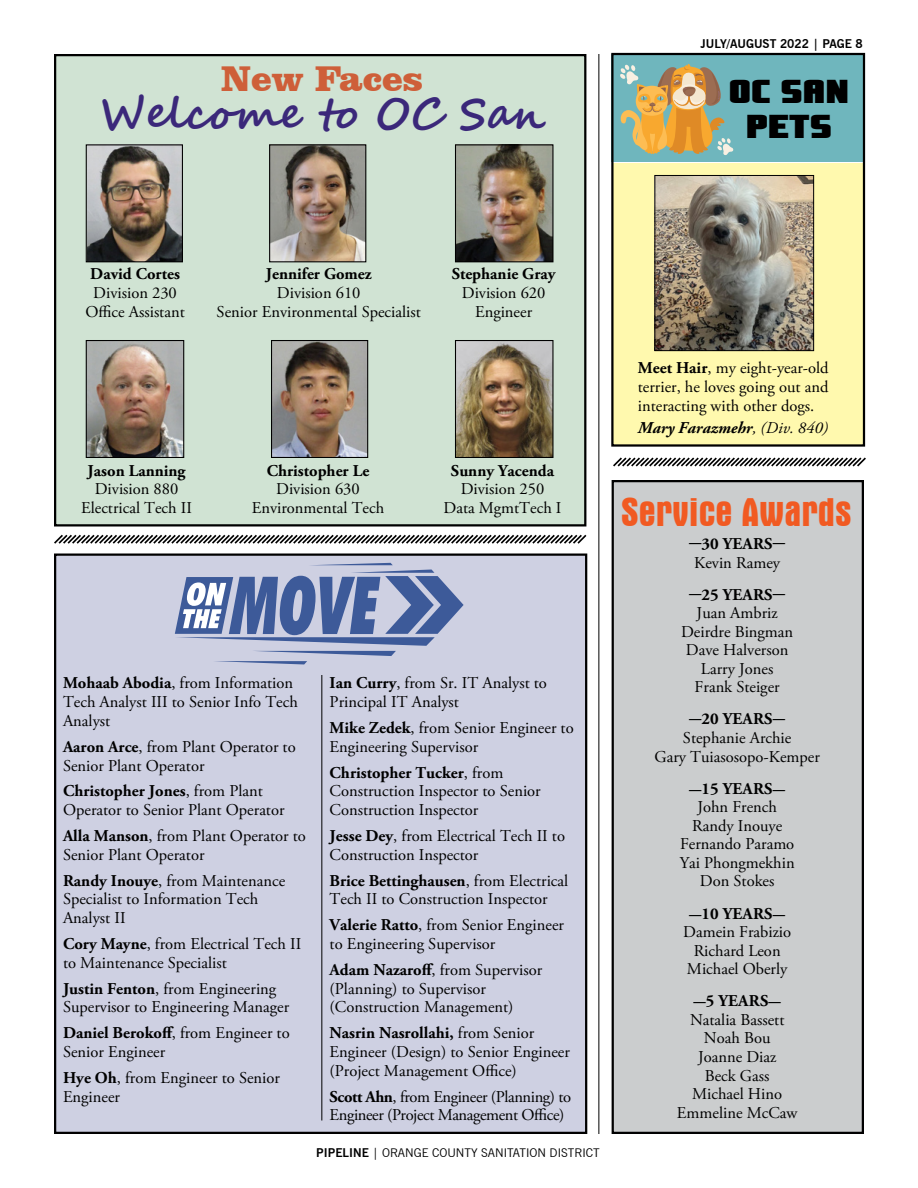
<style>
.page{position:relative;width:918px;height:1188px;background:#fff}
.page>*{position:absolute;margin:0;border:0;box-sizing:border-box;transform-origin:0 0}
.t1{font:700 43.5px "Segoe Script";color:#3b287a}
.t2{font:700 condensed 40.5px "Aurora BT";color:#f15a22}
.t3{font:900 36.6px "Clarendon BT";color:#ce5f39}
.t4{font:33px/34.5px "Olivers Barney";color:#000;text-align:center}
.t5{font:16.5px/18.9px "Adobe Garamond Pro";color:#000}
.t6{font:700 16.5px "Adobe Garamond Pro";color:#000}
.t7{font:16.5px/18.9px "Adobe Garamond Pro";letter-spacing:-.025em;color:#000}
.t8{font:italic 700 16.5px "Adobe Garamond Pro";color:#000}
.t9{font:12px "News Gothic BT";color:#000}
.t10{font:700 12px "News Gothic BT";color:#000}
.s1{font-weight:700}
.s2{font-weight:400}
</style>
<div class="page">
<hr style="left:598px;top:54px;width:1px;height:1080px;background:#000">
<svg style="left:54px;top:534px;width:533px;height:10px"></svg>
<div style="left:612px;top:163px;width:250px;height:283px;background:#fff9ae"></div>
<div style="left:612px;top:54px;width:252px;height:108px;background:#6fb6bd"></div>
<svg style="left:620px;top:64px;width:113px;height:91px"></svg>
<div style="left:55px;top:55px;width:530px;height:470px;background:#d0e3d3"></div>
<div style="left:54px;top:54px;width:532px;height:472px;border:2px solid #000"></div>
<img style="left:88px;top:146px;width:93px;height:114px">
<div style="left:86px;top:144px;width:97px;height:118px;border:1px solid #000"></div>
<img style="left:273px;top:342px;width:93px;height:114px">
<div style="left:271px;top:340px;width:97px;height:118px;border:1px solid #000"></div>
<img style="left:457px;top:146px;width:94px;height:114px">
<div style="left:455px;top:144px;width:98px;height:118px;border:1px solid #000"></div>
<img style="left:271px;top:146px;width:93px;height:114px">
<div style="left:269px;top:144px;width:97px;height:118px;border:1px solid #000"></div>
<img style="left:88px;top:342px;width:94px;height:114px">
<div style="left:86px;top:340px;width:98px;height:118px;border:1px solid #000"></div>
<img style="left:457px;top:342px;width:94px;height:114px">
<div style="left:455px;top:340px;width:98px;height:118px;border:1px solid #000"></div>
<div style="left:613px;top:481px;width:250px;height:652px;background:#cbcdce"></div>
<div style="left:612px;top:480px;width:252px;height:654px;border:2px solid #000"></div>
<svg style="left:613px;top:457px;width:253px;height:10px"></svg>
<div style="left:55px;top:555px;width:531px;height:578px;background:#ced0e2"></div>
<div style="left:54px;top:554px;width:533px;height:580px;border:2px solid #000"></div>
<svg style="left:175px;top:563px;width:289px;height:101px"></svg>
<hr style="left:321px;top:675px;width:1px;height:445px;background:#000">
<img style="left:657px;top:177px;width:155px;height:172px">
<div style="left:655px;top:175px;width:159px;height:176px;border:1px solid #000"></div>
<div style="left:611px;top:53px;width:254px;height:394px;border:2px solid #000"></div>
<h3 class="t3" style="left:221px;top:56px;width:204px">New Faces</h3>
<h1 class="t1" style="left:100px;top:78px;width:446px">Welcome to OC San</h1>
<p class="t10" style="left:701px;top:36px;width:164px">JULY/AUGUST 2022 | PAGE 8</p>
<h3 class="t4" style="left:729px;top:74px;width:122px">OC SAN<br>PETS</h3>
<p class="t6" style="left:90px;top:264px;width:91px">David Cortes</p>
<p class="t5" style="left:85px;top:284px;width:101px;text-align:center">Division 230<br>Office Assistant</p>
<p class="t6" style="left:266px;top:264px;width:107px">Jennifer Gomez</p>
<p class="t5" style="left:217px;top:284px;width:206px;text-align:center">Division 610<br>Senior Environmental Specialist</p>
<p class="t6" style="left:452px;top:264px;width:105px">Stephanie Gray</p>
<p class="t5" style="left:462px;top:284px;width:85px;text-align:center">Division 620<br>Engineer</p>
<p class="t6" style="left:88px;top:461px;width:99px">Jason Lanning</p>
<p class="t5" style="left:81px;top:480px;width:112px;text-align:center">Division 880<br>Electrical Tech II</p>
<p class="t6" style="left:267px;top:461px;width:104px">Christopher Le</p>
<p class="t5" style="left:252px;top:480px;width:134px;text-align:center">Division 630<br>Environmental Tech</p>
<p class="t6" style="left:451px;top:461px;width:105px">Sunny Yacenda</p>
<p class="t5" style="left:443px;top:480px;width:120px;text-align:center">Division 250<br>Data MgmtTech I</p>
<p class="t5" style="left:63px;top:674px;width:236px"><span class="s1">Mohaab Abodia</span>, from Information<br>Tech Analyst III to Senior Info Tech<br>Analyst</p>
<p class="t5" style="left:63px;top:738px;width:234px"><span class="s1">Aaron Arce</span>, from Plant Operator to<br>Senior Plant Operator</p>
<p class="t5" style="left:63px;top:782px;width:223px"><span class="s1">Christopher Jones</span>, from Plant<br>Operator to Senior Plant Operator</p>
<p class="t5" style="left:63px;top:827px;width:244px"><span class="s1">Alla Manson</span>, from Plant Operator to<br>Senior Plant Operator</p>
<p class="t5" style="left:63px;top:871px;width:224px"><span class="s1">Randy Inouye</span>, from Maintenance<br>Specialist to Information Tech<br>Analyst II</p>
<p class="t5" style="left:63px;top:935px;width:240px"><span class="s1">Cory Mayne</span>, from Electrical Tech II to Maintenance Specialist</p>
<p class="t5" style="left:63px;top:979px;width:228px"><span class="s1">Justin Fenton</span>, from Engineering<br>Supervisor to Engineering Manager</p>
<p class="t5" style="left:63px;top:1024px;width:228px"><span class="s1">Daniel Berokoff</span>, from Engineer to<br>Senior Engineer</p>
<p class="t5" style="left:63px;top:1069px;width:219px"><span class="s1">Hye Oh</span>, from Engineer to Senior<br>Engineer</p>
<p class="t5" style="left:330px;top:674px;width:219px"><span class="s1">Ian Curry</span>, from Sr. IT Analyst to<br>Principal IT Analyst</p>
<p class="t5" style="left:330px;top:719px;width:246px"><span class="s1">Mike Zedek</span>, from Senior Engineer to<br>Engineering Supervisor</p>
<p class="t5" style="left:330px;top:763px;width:213px"><span class="s1">Christopher Tucker</span>, from<br>Construction Inspector to Senior<br>Construction Inspector</p>
<p class="t5" style="left:330px;top:827px;width:237px"><span class="s1">Jesse Dey</span>, from Electrical Tech II to<br>Construction Inspector</p>
<p class="t5" style="left:330px;top:871px;width:240px"><span class="s1">Brice Bettinghausen</span>, from Electrical<br>Tech II to Construction Inspector</p>
<p class="t5" style="left:330px;top:916px;width:236px"><span class="s1">Valerie Ratto</span>, from Senior Engineer to Engineering Supervisor</p>
<p class="t5" style="left:330px;top:961px;width:214px"><span class="s1">Adam Nazaroff</span>, from Supervisor (Planning) to Supervisor (Construction Management)</p>
<p class="t5" style="left:330px;top:1024px;width:242px"><span class="s1">Nasrin Nasrollahi,</span> from Senior<br>Engineer (Design) to Senior Engineer (Project Management Office)</p>
<p class="t7" style="left:330px;top:1087px;width:243px"><span class="s1">Scott Ahn</span>, from Engineer (Planning) to<br>Engineer (Project Management Office)</p>
<p class="t9" style="left:316px;top:1145px;width:285px"><span class="s1">PIPELINE</span> | ORANGE COUNTY SANITATION DISTRICT</p>
<p class="t5" style="left:638px;top:359px;width:192px;text-align:justify"><span class="s1">Meet Hair</span>, my eight-year-old terrier, he loves going out and interacting with other dogs.</p>
<p class="t8" style="left:638px;top:419px;width:192px">Mary Farazmehr<span class="s2">, (Div. 840)</span></p>
<h2 class="t2" style="left:621px;top:489px;width:232px">Service Awards</h2>
<p class="t6" style="left:689px;top:534px;width:97px">-30 YEARS-</p>
<p class="t5" style="left:694px;top:553px;width:87px">Kevin Ramey</p>
<p class="t6" style="left:689px;top:585px;width:97px">-25 YEARS-</p>
<p class="t5" style="left:681px;top:604px;width:114px;text-align:center">Juan Ambriz<br>Deirdre Bingman<br>Dave Halverson<br>Larry Jones<br>Frank Steiger</p>
<p class="t6" style="left:689px;top:710px;width:97px">-20 YEARS-</p>
<p class="t5" style="left:654px;top:729px;width:167px;text-align:center">Stephanie Archie<br>Gary Tuiasosopo-Kemper</p>
<p class="t6" style="left:689px;top:779px;width:97px">-15 YEARS-</p>
<p class="t5" style="left:680px;top:798px;width:116px;text-align:center">John French<br>Randy Inouye<br>Fernando Paramo<br>Yai Phongmekhin<br>Don Stokes</p>
<p class="t6" style="left:689px;top:904px;width:97px">-10 YEARS-</p>
<p class="t5" style="left:683px;top:923px;width:110px;text-align:center">Damein Frabizio<br>Richard Leon<br>Michael Oberly</p>
<p class="t6" style="left:694px;top:991px;width:89px">-5 YEARS-</p>
<p class="t5" style="left:677px;top:1011px;width:122px;text-align:center">Natalia Bassett<br>Noah Bou<br>Joanne Diaz<br>Beck Gass<br>Michael Hino<br>Emmeline McCaw</p>
</div>
